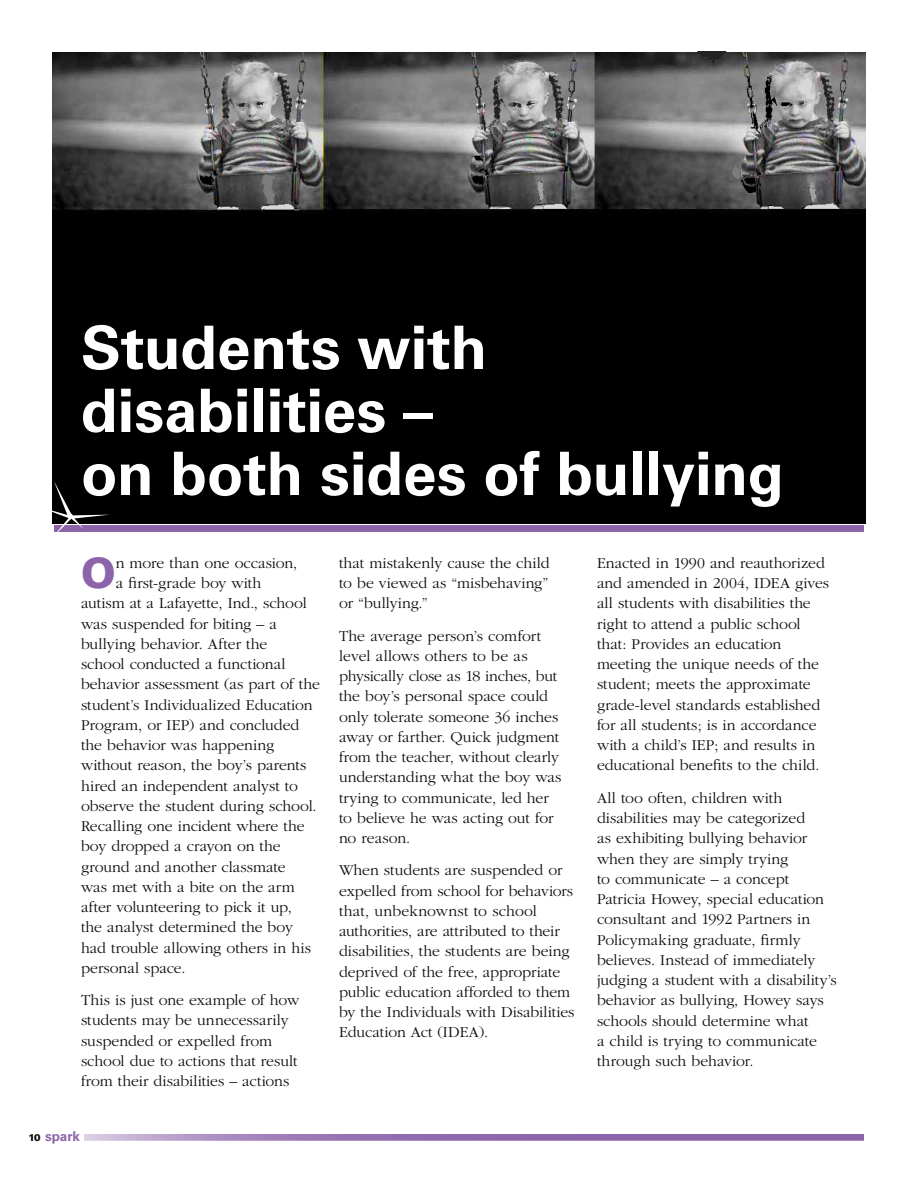
<style>
.page{position:relative;width:918px;height:1188px;background:#fff}
.page>*{position:absolute;margin:0;border:0;box-sizing:border-box;transform-origin:0 0}
.t1{font:700 60px/63px "Univers";letter-spacing:-.005em;color:#fff}
.t2{font:900 41.7px "Univers";color:#8d64aa}
.t3{font:300 15.75px/20.2px "Garamond";color:#0b0a0b}
.t4{font:700 13.5px "Univers";letter-spacing:-.005em;color:#8d64aa}
.s1{font-weight:900;font-size:9.75px;color:#0b0a0b}
</style>
<div class="page">
<img style="left:52px;top:52px;width:814px;height:472px">
<img style="left:196px;top:52px;width:657px;height:86px">
<img style="left:191px;top:69px;width:17px;height:144px">
<img style="left:208px;top:69px;width:639px;height:150px">
<img style="left:254px;top:161px;width:495px;height:52px">
<img style="left:467px;top:150px;width:357px;height:57px">
<div style="left:54px;top:525px;width:810px;height:7px;background:#8d64aa"></div>
<svg style="left:52px;top:481px;width:58px;height:51px"></svg>
<svg style="left:84px;top:1134px;width:780px;height:7px;background:#9d7bb7"></svg>
<h1 class="t1" style="left:81px;top:317px;width:705px">Students with disabilities –<br>on both sides of bullying</h1>
<h2 class="t2" style="left:81px;top:547px;width:36px">O</h2>
<p class="t3" style="left:116px;top:553px;width:183px">n more than one occasion,</p>
<p class="t3" style="left:116px;top:573px;width:147px">a first-grade boy with</p>
<p class="t3" style="left:81px;top:593px;width:227px">autism at a Lafayette, Ind., school</p>
<p class="t3" style="left:81px;top:614px;width:197px">was suspended for biting – a</p>
<p class="t3" style="left:81px;top:634px;width:188px">bullying behavior. After the</p>
<p class="t3" style="left:81px;top:654px;width:206px">school conducted a functional</p>
<p class="t3" style="left:81px;top:674px;width:241px">behavior assessment (as part of the</p>
<p class="t3" style="left:81px;top:695px;width:233px">student’s Individualized Education</p>
<p class="t3" style="left:81px;top:715px;width:220px">Program, or IEP) and concluded</p>
<p class="t3" style="left:81px;top:735px;width:195px">the behavior was happening</p>
<p class="t3" style="left:81px;top:756px;width:227px">without reason, the boy’s parents</p>
<p class="t3" style="left:81px;top:776px;width:218px">hired an independent analyst to</p>
<p class="t3" style="left:81px;top:796px;width:237px">observe the student during school.</p>
<p class="t3" style="left:81px;top:816px;width:225px">Recalling one incident where the</p>
<p class="t3" style="left:81px;top:837px;width:201px">boy dropped a crayon on the</p>
<p class="t3" style="left:81px;top:857px;width:206px">ground and another classmate</p>
<p class="t3" style="left:81px;top:877px;width:215px">was met with a bite on the arm</p>
<p class="t3" style="left:81px;top:897px;width:212px">after volunteering to pick it up,</p>
<p class="t3" style="left:81px;top:918px;width:213px">the analyst determined the boy</p>
<p class="t3" style="left:81px;top:938px;width:232px">had trouble allowing others in his</p>
<p class="t3" style="left:81px;top:958px;width:106px">personal space.</p>
<p class="t3" style="left:81px;top:990px;width:220px">This is just one example of how students may be unnecessarily suspended or expelled from school due to actions that result from their disabilities – actions</p>
<p class="t4" style="left:28px;top:1128px;width:53px"><span class="s1">10</span> spark</p>
<p class="t3" style="left:339px;top:553px;width:212px;text-align:justify">that mistakenly cause the child to be viewed as “misbehaving” or “bullying.”</p>
<p class="t3" style="left:339px;top:626px;width:224px">The average person’s comfort level allows others to be as physically close as 18 inches, but the boy’s personal space could only tolerate someone 36 inches away or farther. Quick judgment from the teacher, without clearly understanding what the boy was trying to communicate, led her to believe he was acting out for no reason.</p>
<p class="t3" style="left:339px;top:861px;width:237px">When students are suspended or expelled from school for behaviors that, unbeknownst to school authorities, are attributed to their disabilities, the students are being deprived of the free, appropriate public education afforded to them by the Individuals with Disabilities Education Act (IDEA).</p>
<p class="t3" style="left:597px;top:553px;width:234px">Enacted in 1990 and reauthorized and amended in 2004, IDEA gives all students with disabilities the right to attend a public school that: Provides an education meeting the unique needs of the student; meets the approximate grade-level standards established for all students; is in accordance with a child’s IEP; and results in educational benefits to the child.</p>
<p class="t3" style="left:597px;top:788px;width:241px">All too often, children with disabilities may be categorized<br>as exhibiting bullying behavior when they are simply trying<br>to communicate – a concept<br>Patricia Howey, special education consultant and 1992 Partners in<br>Policymaking graduate, firmly believes. Instead of immediately judging a student with a disability’s behavior as bullying, Howey says schools should determine what<br>a child is trying to communicate through such behavior.</p>
</div>
